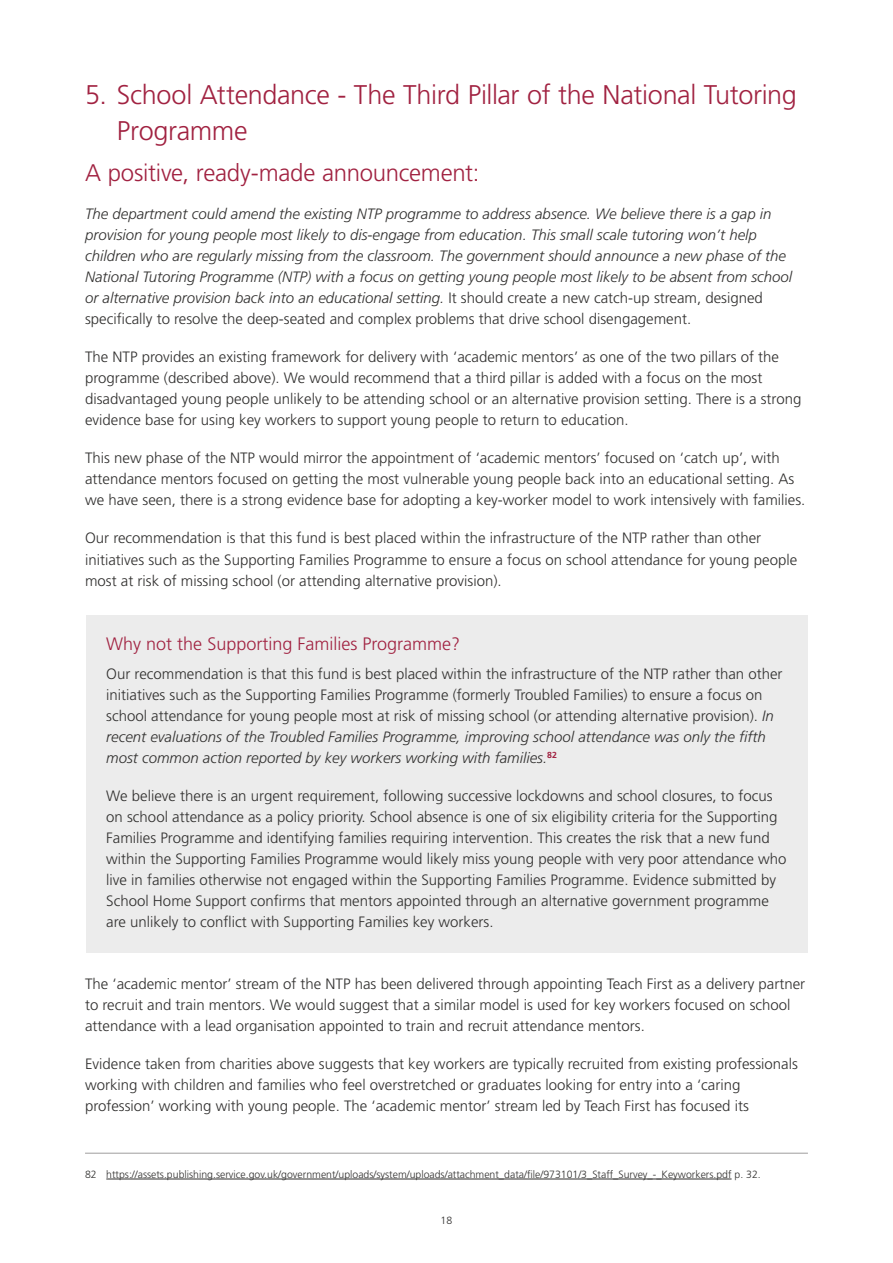
<style>
.page{position:relative;width:893px;height:1263px;background:#fff}
.page>*{position:absolute;margin:0;border:0;box-sizing:border-box;transform-origin:0 0}
.t1{font:300 27px/36px "Frutiger LT Std";letter-spacing:-.015em;color:#a12241}
.t2{font:300 24px "Frutiger LT Std";letter-spacing:-.01em;color:#a12241}
.t3{font:300 18px "Frutiger LT Std";color:#a12241}
.t4{font:300 15px/21px "Frutiger LT Std";color:#31302f}
.t5{font:italic 300 15px/21px "Frutiger LT Std";color:#31302f}
.t6{font:300 10.5px "Frutiger LT Std";color:#31302f}
.s1{font-style:normal}
.s2{font-style:italic}
</style>
<div class="page">
<hr style="left:85px;top:1153px;width:723px;height:1px;background:#9f9d9d">
<hr style="left:106px;top:1179px;width:626px;height:1px;background:#31302f">
<div style="left:86px;top:615px;width:721px;height:61px;background:#ececec"></div>
<div style="left:86px;top:647px;width:721px;height:141px;background:#ececec"></div>
<div style="left:86px;top:769px;width:721px;height:183px;background:#ececec"></div>
<h1 class="t1" style="left:117px;top:77px;width:681px;text-indent:-32px">5. School Attendance - The Third Pillar of the National Tutoring<br>Programme</h1>
<h2 class="t2" style="left:85px;top:160px;width:396px">A positive, ready-made announcement:</h2>
<p class="t5" style="left:85px;top:204px;width:709px">The department could amend the existing NTP programme to address absence. We believe there is a gap in provision for young people most likely to dis-engage from education. This small scale tutoring won’t help children who are regularly missing from the classroom. The government should announce a new phase of the National Tutoring Programme (NTP) with a focus on getting young people most likely to be absent from school or alternative provision back into an educational setting. <span class="s1">It should create a new catch-up stream, designed specifically to resolve the deep-seated and complex problems that drive school disengagement.</span></p>
<p class="t4" style="left:85px;top:347px;width:718px">The NTP provides an existing framework for delivery with ‘academic mentors’ as one of the two pillars of the programme (described above). We would recommend that a third pillar is added with a focus on the most disadvantaged young people unlikely to be attending school or an alternative provision setting. There is a strong evidence base for using key workers to support young people to return to education.</p>
<p class="t4" style="left:85px;top:448px;width:722px">This new phase of the NTP would mirror the appointment of ‘academic mentors’ focused on ‘catch up’, with attendance mentors focused on getting the most vulnerable young people back into an educational setting. As we have seen, there is a strong evidence base for adopting a key-worker model to work intensively with families.</p>
<p class="t4" style="left:85px;top:528px;width:714px">Our recommendation is that this fund is best placed within the infrastructure of the NTP rather than other initiatives such as the Supporting Families Programme to ensure a focus on school attendance for young people most at risk of missing school (or attending alternative provision).</p>
<p class="t3" style="left:106px;top:633px;width:355px">Why not the Supporting Families Programme?</p>
<p class="t4" style="left:106px;top:664px;width:678px">Our recommendation is that this fund is best placed within the infrastructure of the NTP rather than other initiatives such as the Supporting Families Programme (formerly Troubled Families) to ensure a focus on school attendance for young people most at risk of missing school (or attending alternative provision). <span class="s2">In recent evaluations of the Troubled Families Programme, improving school attendance was only the fifth most common action reported by key workers working with families.</span><sup>82</sup></p>
<p class="t4" style="left:106px;top:786px;width:682px">We believe there is an urgent requirement, following successive lockdowns and school closures, to focus on school attendance as a policy priority. School absence is one of six eligibility criteria for the Supporting Families Programme and identifying families requiring intervention. This creates the risk that a new fund within the Supporting Families Programme would likely miss young people with very poor attendance who live in families otherwise not engaged within the Supporting Families Programme. Evidence submitted by School Home Support confirms that mentors appointed through an alternative government programme are unlikely to conflict with Supporting Families key workers.</p>
<p class="t4" style="left:85px;top:973px;width:722px">The ‘academic mentor’ stream of the NTP has been delivered through appointing Teach First as a delivery partner to recruit and train mentors. We would suggest that a similar model is used for key workers focused on school attendance with a lead organisation appointed to train and recruit attendance mentors.</p>
<p class="t4" style="left:85px;top:1053px;width:714px">Evidence taken from charities above suggests that key workers are typically recruited from existing professionals working with children and families who feel overstretched or graduates looking for entry into a ‘caring profession’ working with young people. The ‘academic mentor’ stream led by Teach First has focused its</p>
<p class="t6" style="left:85px;top:1168px;width:677px">82 https://assets.publishing.service.gov.uk/government/uploads/system/uploads/attachment_data/file/973101/3_Staff_Survey_-_Keyworkers.pdf p. 32.</p>
<p class="t6" style="left:441px;top:1215px;width:13px">18</p>
</div>
